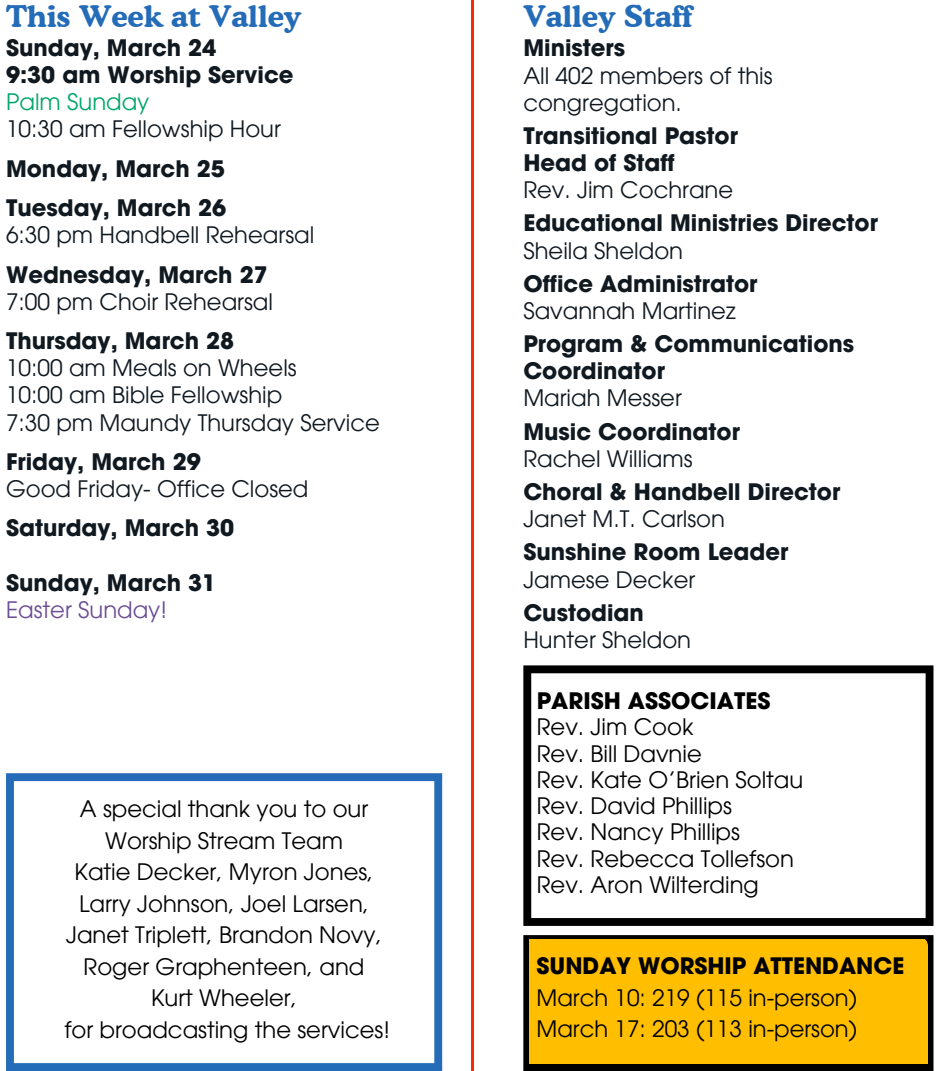
<style>
.page{position:relative;width:945px;height:1071px;background:#fff}
.page>*{position:absolute;margin:0;border:0;box-sizing:border-box;transform-origin:0 0}
.t1{font:700 29.75px "Cooper BT";color:#246bb8}
.t2{font:22.75px/31.5px "ITC Avant Garde Pro";color:#000}
.t3{font:700 22.75px/27.1px "ITC Avant Garde Pro";color:#101820}
.t4{font:22.75px/27.1px "ITC Avant Garde Pro";color:#101820}
.t5{font:700 22.75px "ITC Avant Garde Pro";color:#000}
.t6{font:22.75px "ITC Avant Garde Pro";color:#6b4d94}
.t7{font:22.75px "ITC Avant Garde Pro";color:#00a669}
</style>
<div class="page">
<hr style="left:471px;top:0;width:2px;height:1071px;background:#fc2600">
<div style="left:523px;top:673px;width:8px;height:245px;background:#000"></div>
<div style="left:926px;top:673px;width:7px;height:245px;background:#000"></div>
<div style="left:523px;top:665px;width:410px;height:8px;background:#000"></div>
<div style="left:523px;top:918px;width:410px;height:8px;background:#000"></div>
<svg style="left:523px;top:943px;width:7px;height:120px"></svg>
<div style="left:926px;top:943px;width:7px;height:120px;background:#000"></div>
<svg style="left:523px;top:935px;width:410px;height:8px;background:#362a05"></svg>
<div style="left:523px;top:1063px;width:410px;height:8px;background:#000"></div>
<div style="left:530px;top:940px;width:398px;height:123px;background:#ffbf00"></div>
<div style="left:6px;top:781px;width:8px;height:282px;background:#246bb8"></div>
<div style="left:434px;top:781px;width:8px;height:282px;background:#246bb8"></div>
<div style="left:6px;top:773px;width:436px;height:8px;background:#246bb8"></div>
<div style="left:6px;top:1063px;width:436px;height:8px;background:#246bb8"></div>
<h1 class="t1" style="left:6px;top:-2px;width:297px">This Week at Valley</h1>
<h1 class="t1" style="left:523px;top:-2px;width:170px">Valley Staff</h1>
<p class="t3" style="left:6px;top:34px;width:289px">Sunday, March 24<br>9:30 am Worship Service</p>
<p class="t7" style="left:6px;top:88px;width:145px">Palm Sunday</p>
<p class="t4" style="left:6px;top:115px;width:276px">10:30 am Fellowship Hour</p>
<p class="t3" style="left:6px;top:148px;width:222px;line-height:39.4px">Monday, March 25<br>Tuesday, March 26</p>
<p class="t4" style="left:6px;top:221px;width:310px">6:30 pm Handbell Rehearsal</p>
<p class="t3" style="left:6px;top:260px;width:263px">Wednesday, March 27</p>
<p class="t4" style="left:6px;top:288px;width:268px">7:00 pm Choir Rehearsal</p>
<p class="t3" style="left:6px;top:327px;width:230px">Thursday, March 28</p>
<p class="t4" style="left:6px;top:354px;width:375px">10:00 am Meals on Wheels<br>10:00 am Bible Fellowship<br>7:30 pm Maundy Thursday Service</p>
<p class="t3" style="left:6px;top:448px;width:196px">Friday, March 29</p>
<p class="t4" style="left:6px;top:475px;width:304px">Good Friday- Office Closed</p>
<p class="t3" style="left:6px;top:514px;width:230px">Saturday, March 30</p>
<p class="t3" style="left:6px;top:568px;width:212px">Sunday, March 31</p>
<p class="t6" style="left:6px;top:595px;width:163px">Easter Sunday!</p>
<p class="t3" style="left:523px;top:34px;width:103px">Ministers</p>
<p class="t4" style="left:523px;top:61px;width:251px">All 402 members of this congregation.</p>
<p class="t3" style="left:523px;top:122px;width:216px">Transitional Pastor<br>Head of Staff</p>
<p class="t4" style="left:523px;top:176px;width:211px">Rev. Jim Cochrane</p>
<p class="t3" style="left:523px;top:209px;width:356px">Educational Ministries Director</p>
<p class="t4" style="left:523px;top:236px;width:161px">Sheila Sheldon</p>
<p class="t3" style="left:523px;top:270px;width:236px">Office Administrator</p>
<p class="t4" style="left:523px;top:297px;width:214px">Savannah Martinez</p>
<p class="t3" style="left:523px;top:330px;width:332px">Program &amp; Communications<br>Coordinator</p>
<p class="t4" style="left:523px;top:384px;width:160px">Mariah Messer</p>
<p class="t3" style="left:523px;top:418px;width:218px">Music Coordinator</p>
<p class="t4" style="left:523px;top:445px;width:171px">Rachel Williams</p>
<p class="t3" style="left:523px;top:478px;width:318px">Choral &amp; Handbell Director</p>
<p class="t4" style="left:523px;top:505px;width:203px">Janet M.T. Carlson</p>
<p class="t3" style="left:523px;top:538px;width:266px">Sunshine Room Leader</p>
<p class="t4" style="left:523px;top:565px;width:173px">Jamese Decker</p>
<p class="t3" style="left:523px;top:599px;width:122px">Custodian</p>
<p class="t4" style="left:523px;top:626px;width:169px">Hunter Sheldon</p>
<p class="t2" style="left:64px;top:793px;width:327px;text-align:center">A special thank you to our<br>Worship Stream Team<br>Katie Decker, Myron Jones,<br>Larry Johnson, Joel Larsen,<br>Janet Triplett, Brandon Novy,<br>Roger Graphenteen, and<br>Kurt Wheeler,<br>for broadcasting the services!</p>
<p class="t5" style="left:537px;top:685px;width:235px">PARISH ASSOCIATES</p>
<p class="t2" style="left:537px;top:714px;width:268px;line-height:26.2px">Rev. Jim Cook<br>Rev. Bill Davnie<br>Rev. Kate O’Brien Soltau<br>Rev. David Phillips<br>Rev. Nancy Phillips<br>Rev. Rebecca Tollefson<br>Rev. Aron Wilterding</p>
<p class="t5" style="left:537px;top:951px;width:369px">SUNDAY WORSHIP ATTENDANCE</p>
<p class="t2" style="left:537px;top:981px;width:322px">March 10: 219 (115 in-person)<br>March 17: 203 (113 in-person)</p>
</div>
